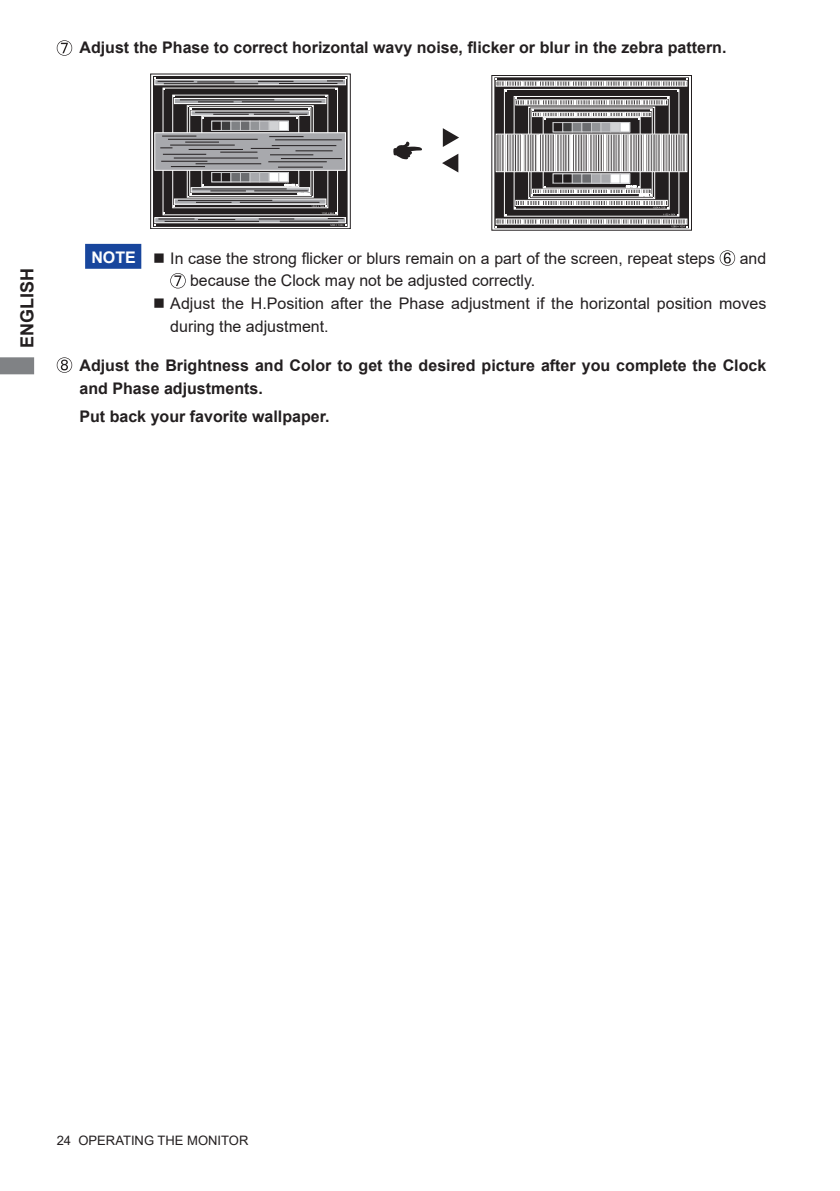
<style>
.page{position:relative;width:840px;height:1191px;background:#fff}
.page>*{position:absolute;margin:0;border:0;box-sizing:border-box;transform-origin:0 0}
.t1{font:700 18px "Arial";color:#231f20}
.t2{font:16px/22.6px "Arial";color:#231f20}
.t3{font:700 16px/22.6px "Arial";color:#231f20}
.t4{font:700 16px "Arial";color:#fff}
.t5{font:13px "Arial";color:#231f20}
</style>
<div class="page">
<svg style="left:0;top:357px;width:34px;height:17px"></svg>
<svg style="left:495px;top:78px;width:192px;height:149px;background:#807e7f"></svg>
<svg style="left:150px;top:74px;width:200px;height:155px;background:#767476"></svg>
<hr style="left:270px;top:154px;width:43px;height:1px;background:#231f20">
<hr style="left:281px;top:158px;width:61px;height:1px;background:#231f20">
<hr style="left:268px;top:161px;width:58px;height:1px;background:#231f20">
<hr style="left:278px;top:167px;width:44px;height:1px;background:#231f20">
<hr style="left:180px;top:99px;width:94px;height:1px;background:#231f20">
<hr style="left:198px;top:101px;width:35px;height:1px;background:#231f20">
<hr style="left:242px;top:101px;width:79px;height:1px;background:#231f20">
<hr style="left:195px;top:112px;width:94px;height:1px;background:#231f20">
<hr style="left:213px;top:114px;width:35px;height:1px;background:#231f20">
<hr style="left:254px;top:114px;width:53px;height:1px;background:#231f20">
<hr style="left:192px;top:189px;width:94px;height:1px;background:#231f20">
<hr style="left:210px;top:191px;width:36px;height:1px;background:#231f20">
<hr style="left:254px;top:190px;width:53px;height:1px;background:#231f20">
<hr style="left:178px;top:200px;width:94px;height:1px;background:#231f20">
<hr style="left:196px;top:202px;width:35px;height:1px;background:#231f20">
<hr style="left:240px;top:202px;width:79px;height:1px;background:#231f20">
<svg style="left:719px;top:250px;width:15px;height:16px"></svg>
<svg style="left:170px;top:273px;width:16px;height:15px"></svg>
<svg style="left:57px;top:40px;width:15px;height:16px"></svg>
<div style="left:85px;top:244px;width:56px;height:25px;background:#18469d;border:2px solid #18469d"></div>
<svg style="left:57px;top:357px;width:15px;height:16px"></svg>
<svg style="left:393px;top:141px;width:29px;height:18px"></svg>
<svg style="left:442px;top:128px;width:17px;height:19px"></svg>
<svg style="left:442px;top:154px;width:16px;height:18px"></svg>
<p class="t3" style="left:79px;top:37px;width:648px">Adjust the Phase to correct horizontal wavy noise, flicker or blur in the zebra pattern.</p>
<p class="t1" style="left:14px;top:348px;width:82px;rotate:-90deg">ENGLISH</p>
<p class="t4" style="left:91px;top:246px;width:46px">NOTE</p>
<p class="t2" style="left:153px;top:246px;width:563px">■ In case the strong flicker or blurs remain on a part of the screen, repeat steps</p>
<p class="t2" style="left:739px;top:246px;width:28px">and</p>
<p class="t2" style="left:190px;top:269px;width:346px">because the Clock may not be adjusted correctly.</p>
<p class="t2" style="left:170px;top:292px;width:597px;text-indent:-17px">■ Adjust the H.Position after the Phase adjustment if the horizontal position moves during the adjustment.</p>
<p class="t3" style="left:79px;top:354px;width:688px">Adjust the Brightness and Color to get the desired picture after you complete the Clock and Phase adjustments.</p>
<p class="t3" style="left:79px;top:405px;width:251px">Put back your favorite wallpaper.</p>
<p class="t5" style="left:57px;top:1131px;width:193px">24 OPERATING THE MONITOR</p>
</div>
